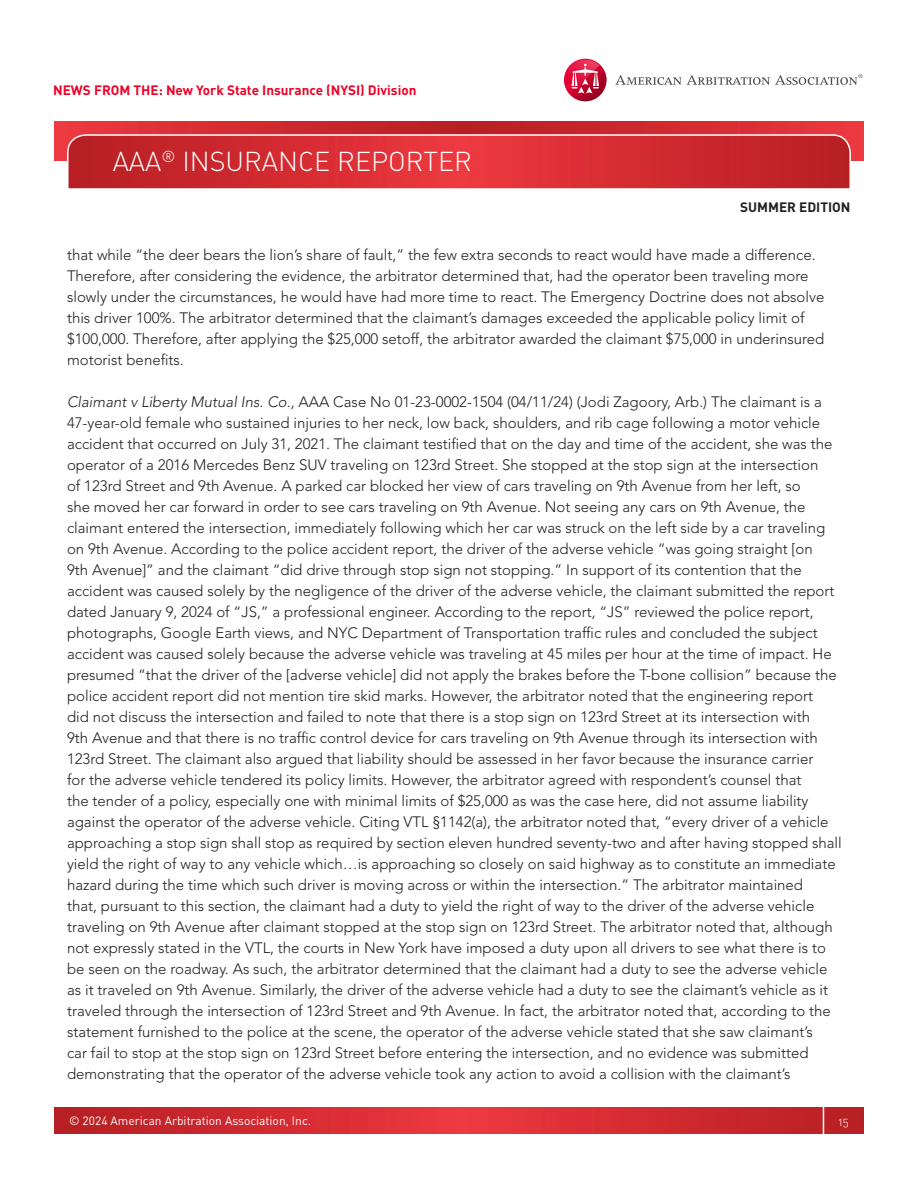
<style>
.page{position:relative;width:918px;height:1188px;background:#fff}
.page>*{position:absolute;margin:0;border:0;box-sizing:border-box;transform-origin:0 0}
.t1{font:27px "DIN Light Alternate";color:#fff}
.body{font:300 15px/21px "Avenir LT Std";color:#231f20}
.t2{font:700 13.5px "DIN";color:#ef0027}
.t3{font:700 13.5px "DIN";color:#231f20}
.t4{font:12px "DIN";color:#fff}
.t5{font:12px "DIN Light Alternate";color:#fff}
.s1{font-style:italic}
</style>
<div class="page">
<svg style="left:54px;top:1107px;width:810px;height:27px;background:#d12b31"></svg>
<hr style="left:823px;top:1094px;width:1px;height:54px;background:#fff">
<svg style="left:55px;top:122px;width:808px;height:38px;background:#d22b31"></svg>
<svg style="left:66px;top:134px;width:786px;height:55px;background:#d3343a"></svg>
<svg style="left:615px;top:74px;width:247px;height:11px"></svg>
<svg style="left:564px;top:59px;width:43px;height:42px"></svg>
<svg style="left:565px;top:60px;width:35px;height:41px"></svg>
<p class="t2" style="left:53px;top:81px;width:365px">NEWS FROM THE: New York State Insurance (NYSI) Division</p>
<h1 class="t1" style="left:113px;top:145px;width:361px">AAA<sup>®</sup> INSURANCE REPORTER</h1>
<p class="t3" style="left:740px;top:198px;width:112px">SUMMER EDITION</p>
<p class="body" style="left:67px;top:244px;width:759px">that while “the deer bears the lion’s share of fault,” the few extra seconds to react would have made a difference.<br>Therefore, after considering the evidence, the arbitrator determined that, had the operator been traveling more slowly under the circumstances, he would have had more time to react. The Emergency Doctrine does not absolve this driver 100%. The arbitrator determined that the claimant’s damages exceeded the applicable policy limit of $100,000. Therefore, after applying the $25,000 setoff, the arbitrator awarded the claimant $75,000 in underinsured motorist benefits.</p>
<p class="body" style="left:67px;top:391px;width:776px"><span class="s1">Claimant v Liberty Mutual Ins. Co.,</span> AAA Case No 01-23-0002-1504 (04/11/24) (Jodi Zagoory, Arb.) The claimant is a 47-year-old female who sustained injuries to her neck, low back, shoulders, and rib cage following a motor vehicle accident that occurred on July 31, 2021. The claimant testified that on the day and time of the accident, she was the operator of a 2016 Mercedes Benz SUV traveling on 123rd Street. She stopped at the stop sign at the intersection<br>of 123rd Street and 9th Avenue. A parked car blocked her view of cars traveling on 9th Avenue from her left, so<br>she moved her car forward in order to see cars traveling on 9th Avenue. Not seeing any cars on 9th Avenue, the claimant entered the intersection, immediately following which her car was struck on the left side by a car traveling on 9th Avenue. According to the police accident report, the driver of the adverse vehicle “was going straight [on<br>9th Avenue]” and the claimant “did drive through stop sign not stopping.” In support of its contention that the accident was caused solely by the negligence of the driver of the adverse vehicle, the claimant submitted the report dated January 9, 2024 of “JS,” a professional engineer. According to the report, “JS” reviewed the police report, photographs, Google Earth views, and NYC Department of Transportation traffic rules and concluded the subject accident was caused solely because the adverse vehicle was traveling at 45 miles per hour at the time of impact. He presumed “that the driver of the [adverse vehicle] did not apply the brakes before the T-bone collision” because the police accident report did not mention tire skid marks. However, the arbitrator noted that the engineering report<br>did not discuss the intersection and failed to note that there is a stop sign on 123rd Street at its intersection with<br>9th Avenue and that there is no traffic control device for cars traveling on 9th Avenue through its intersection with 123rd Street. The claimant also argued that liability should be assessed in her favor because the insurance carrier<br>for the adverse vehicle tendered its policy limits. However, the arbitrator agreed with respondent’s counsel that<br>the tender of a policy, especially one with minimal limits of $25,000 as was the case here, did not assume liability against the operator of the adverse vehicle. Citing VTL §1142(a), the arbitrator noted that, “every driver of a vehicle approaching a stop sign shall stop as required by section eleven hundred seventy-two and after having stopped shall yield the right of way to any vehicle which…is approaching so closely on said highway as to constitute an immediate hazard during the time which such driver is moving across or within the intersection.” The arbitrator maintained<br>that, pursuant to this section, the claimant had a duty to yield the right of way to the driver of the adverse vehicle traveling on 9th Avenue after claimant stopped at the stop sign on 123rd Street. The arbitrator noted that, although not expressly stated in the VTL, the courts in New York have imposed a duty upon all drivers to see what there is to be seen on the roadway. As such, the arbitrator determined that the claimant had a duty to see the adverse vehicle as it traveled on 9th Avenue. Similarly, the driver of the adverse vehicle had a duty to see the claimant’s vehicle as it traveled through the intersection of 123rd Street and 9th Avenue. In fact, the arbitrator noted that, according to the statement furnished to the police at the scene, the operator of the adverse vehicle stated that she saw claimant’s<br>car fail to stop at the stop sign on 123rd Street before entering the intersection, and no evidence was submitted demonstrating that the operator of the adverse vehicle took any action to avoid a collision with the claimant’s</p>
<p class="t4" style="left:69px;top:1113px;width:244px">© 2024 American Arbitration Association, Inc.</p>
<p class="t5" style="left:839px;top:1114px;width:12px">15</p>
</div>
